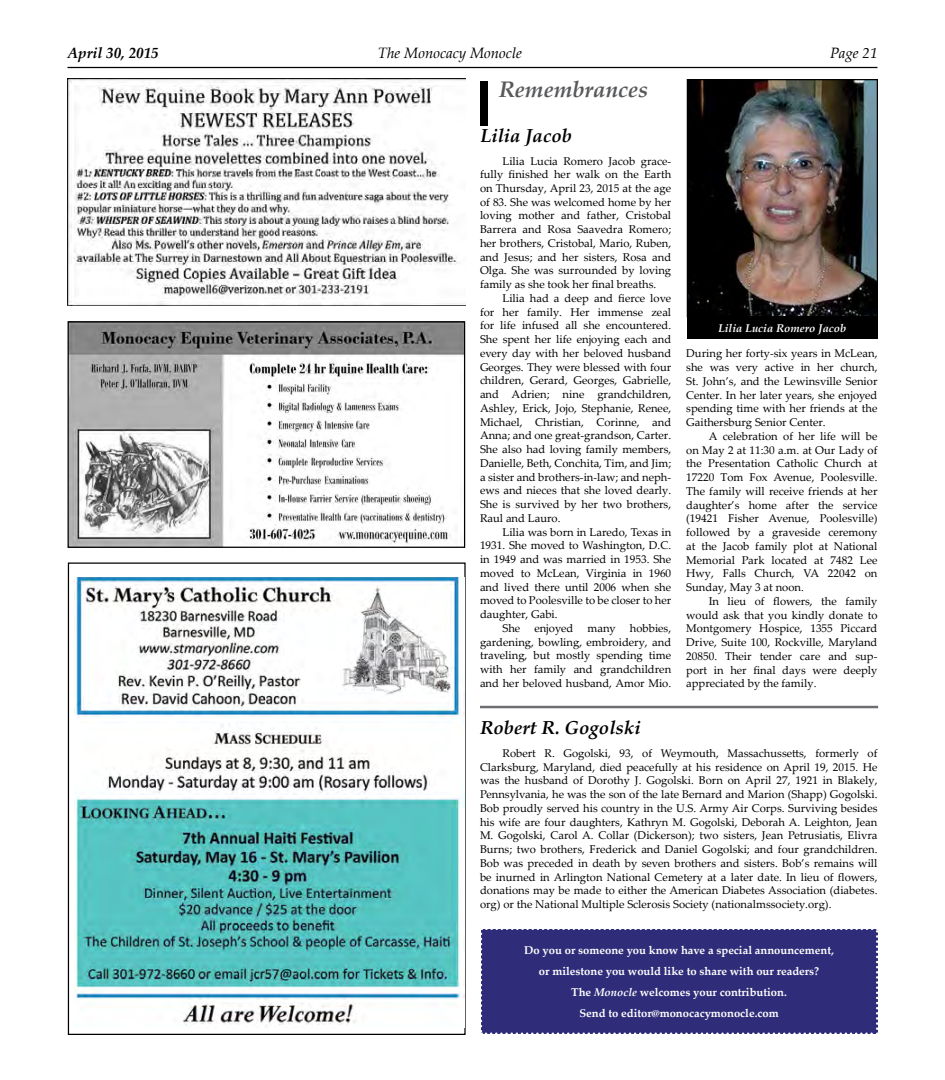
<style>
.page{position:relative;width:945px;height:1080px;background:#fff}
.page>*{position:absolute;margin:0;border:0;box-sizing:border-box;transform-origin:0 0}
.t1{font:italic 700 22.5px "Palatino Linotype";color:#58595b}
.t2{font:italic 700 18.75px "Palatino Linotype";color:#000}
.t3{font:italic 15px "Palatino Linotype";color:#000}
.t4{font:italic 700 15px "Palatino Linotype";color:#000}
.t5{font:11.25px/13.8px "Palatino Linotype";color:#000;text-align:justify}
.t6{font:700 11.25px/21.2px "Palatino Linotype";color:#fff;text-align:center}
.t7{font:italic 700 11.25px "Palatino Linotype";color:#fff}
.s1{font-style:italic}
</style>
<div class="page">
<hr style="left:68px;top:67px;width:810px;height:1px;background:#000">
<div style="left:480px;top:81px;width:7px;height:45px;background:#000"></div>
<hr style="left:480px;top:706px;width:398px;height:2px;background:#6d6e71">
<img style="left:74px;top:578px;width:390px;height:450px">
<img style="left:689px;top:81px;width:187px;height:234px">
<div style="left:687px;top:79px;width:191px;height:238px;border:1px solid #000"></div>
<div style="left:687px;top:316px;width:191px;height:23px;background:#000"></div>
<img style="left:67px;top:79px;width:398px;height:227px">
<img style="left:70px;top:323px;width:393px;height:223px">
<div style="left:68px;top:321px;width:397px;height:227px;border:1px solid #000"></div>
<div style="left:481px;top:929px;width:397px;height:105px;background:#2f2d79"></div>
<h3 class="t4" style="left:68px;top:43px;width:93px">April 30, 2015</h3>
<h3 class="t3" style="left:378px;top:43px;width:146px">The Monocacy Monocle</h3>
<h3 class="t3" style="left:830px;top:43px;width:49px">Page 21</h3>
<h1 class="t1" style="left:499px;top:73px;width:151px">Remembrances</h1>
<h2 class="t2" style="left:480px;top:122px;width:93px">Lilia Jacob</h2>
<p class="t5" style="left:480px;top:153px;width:193px;text-indent:22px">Lilia Lucia Romero Jacob grace&shy;fully finished her walk on the Earth on Thursday, April 23, 2015 at the age of 83. She was welcomed home by her loving mother and father, Cristobal Barrera and Rosa Saavedra Romero; her brothers, Cristobal, Mario, Ruben, and Jesus; and her sisters, Rosa and Olga. She was surrounded by loving family as she took her final breaths.</p>
<p class="t5" style="left:480px;top:291px;width:193px;text-indent:22px">Lilia had a deep and fierce love for her family. Her immense zeal for life infused all she encountered.<br>She spent her life enjoying each and every day with her beloved husband Georges. They were blessed with four children, Gerard, Georges, Gabrielle, and Adrien; nine grandchildren, Ashley, Erick, Jojo, Stephanie, Renee, Michael, Christian, Corinne, and Anna; and one great-grandson, Carter.<br>She also had loving family members, Danielle, Beth, Conchita, Tim, and Jim; a sister and brothers-in-law; and neph&shy;ews and nieces that she loved dearly.<br>She is survived by her two brothers, Raul and Lauro.</p>
<p class="t5" style="left:480px;top:525px;width:193px;text-indent:22px">Lilia was born in Laredo, Texas in 1931. She moved to Washington, D.C. in 1949 and was married in 1953. She moved to McLean, Virginia in 1960 and lived there until 2006 when she moved to Poolesville to be closer to her daughter, Gabi.</p>
<p class="t5" style="left:480px;top:621px;width:193px;text-indent:22px">She enjoyed many hobbies, gardening, bowling, embroidery, and traveling, but mostly spending time with her family and grandchildren and her beloved husband, Amor Mio.</p>
<p class="t7" style="left:718px;top:320px;width:130px">Lilia Lucia Romero Jacob</p>
<p class="t5" style="left:686px;top:346px;width:193px">During her forty-six years in McLean, she was very active in her church, St. John’s, and the Lewinsville Senior Center. In her later years, she enjoyed spending time with her friends at the Gaithersburg Senior Center.</p>
<p class="t5" style="left:686px;top:429px;width:193px;text-indent:22px">A celebration of her life will be on May 2 at 11:30 a.m. at Our Lady of the Presentation Catholic Church at 17220 Tom Fox Avenue, Poolesville.<br>The family will receive friends at her daughter’s home after the service (19421 Fisher Avenue, Poolesville) followed by a graveside ceremony at the Jacob family plot at National Memorial Park located at 7482 Lee Hwy, Falls Church, VA 22042 on Sunday, May 3 at noon.</p>
<p class="t5" style="left:686px;top:594px;width:193px;text-indent:22px">In lieu of flowers, the family would ask that you kindly donate to Montgomery Hospice, 1355 Piccard Drive, Suite 100, Rockville, Maryland 20850. Their tender care and sup&shy;port in her final days were deeply appreciated by the family.</p>
<h2 class="t2" style="left:480px;top:715px;width:162px">Robert R. Gogolski</h2>
<p class="t5" style="left:480px;top:746px;width:399px;text-indent:22px">Robert R. Gogolski, 93, of Weymouth, Massachussetts, formerly of Clarksburg, Maryland, died peacefully at his residence on April 19, 2015. He was the husband of Dorothy J. Gogolski. Born on April 27, 1921 in Blakely, Pennsylvania, he was the son of the late Bernard and Marion (Shapp) Gogolski.<br>Bob proudly served his country in the U.S. Army Air Corps. Surviving besides his wife are four daughters, Kathryn M. Gogolski, Deborah A. Leighton, Jean M. Gogolski, Carol A. Collar (Dickerson); two sisters, Jean Petrusiatis, Elivra Burns; two brothers, Frederick and Daniel Gogolski; and four grandchildren.<br>Bob was preceded in death by seven brothers and sisters. Bob’s remains will be inurned in Arlington National Cemetery at a later date. In lieu of flowers, donations may be made to either the American Diabetes Association (diabetes. org) or the National Multiple Sclerosis Society (nationalmssociety.org).</p>
<p class="t6" style="left:524px;top:939px;width:311px">Do you or someone you know have a special announcement, or milestone you would like to share with our readers?<br>The <span class="s1">Monocle</span> welcomes your contribution.<br>Send to editor@monocacymonocle.com</p>
</div>
